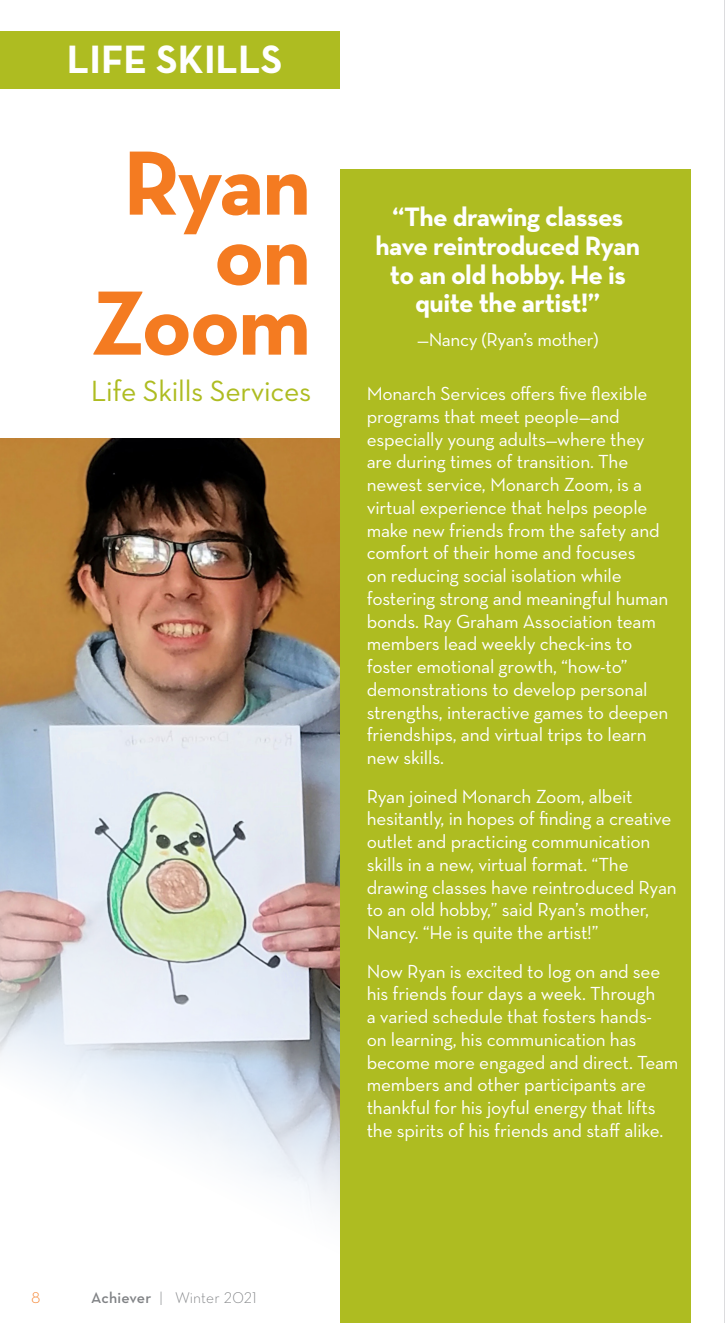
<style>
.page{position:relative;width:725px;height:1323px;background:#fff}
.page>*{position:absolute;margin:0;border:0;box-sizing:border-box;transform-origin:0 0}
.t1{font:700 92.75px/70px "Neutra Text";letter-spacing:-.025em;color:#f47b21;text-align:right}
.t2{font:700 40.25px "Neutra Text";color:#fff}
.t3{font:29.75px "Neutra Text";letter-spacing:-.01em;color:#aebc21}
.t4{font:700 27.12px/28.9px "Neutra Text";letter-spacing:-.02em;color:#fff;text-align:center}
.t5{font:19.25px/22.8px "Neutra Text";letter-spacing:-.01em;color:#fff}
.t6{font:15.75px "Neutra Text Light Alt";letter-spacing:.01em;color:#808285}
.t7{font:15.75px "Neutra Text Light Alt";color:#f47b21}
.s1{font-family:"Neutra Text";font-weight:600}
</style>
<div class="page">
<img style="left:0;top:439px;width:340px;height:771px">
<div style="left:0;top:32px;width:340px;height:57px;background:#aebc21"></div>
<div style="left:340px;top:169px;width:350px;height:1154px;background:#aebc21"></div>
<hr style="left:724px;top:0;width:1px;height:1323px;background:#babbbe">
<p class="t2" style="left:67px;top:35px;width:217px">LIFE SKILLS</p>
<p class="t1" style="left:91px;top:146px;width:222px">Ryan on<br>Zoom</p>
<p class="t3" style="left:91px;top:373px;width:222px">Life Skills Services</p>
<p class="t5" style="left:366px;top:382px;width:303px">Monarch Services offers five flexible programs that meet people—and especially young adults—where they are during times of transition. The newest service, Monarch Zoom, is a virtual experience that helps people make new friends from the safety and comfort of their home and focuses<br>on reducing social isolation while fostering strong and meaningful human bonds. Ray Graham Association team members lead weekly check-ins to foster emotional growth, “how-to” demonstrations to develop personal strengths, interactive games to deepen friendships, and virtual trips to learn new skills.</p>
<p class="t5" style="left:366px;top:784px;width:311px">Ryan joined Monarch Zoom, albeit hesitantly, in hopes of finding a creative outlet and practicing communication skills in a new, virtual format. “The drawing classes have reintroduced Ryan to an old hobby,” said Ryan’s mother, Nancy. “He is quite the artist!”</p>
<p class="t5" style="left:366px;top:959px;width:313px">Now Ryan is excited to log on and see his friends four days a week. Through<br>a varied schedule that fosters hands-<br>on learning, his communication has become more engaged and direct. Team members and other participants are thankful for his joyful energy that lifts the spirits of his friends and staff alike.</p>
<p class="t4" style="left:375px;top:201px;width:266px">“The drawing classes have reintroduced Ryan to an old hobby. He is quite the artist!”</p>
<p class="t5" style="left:417px;top:327px;width:183px">—Nancy (Ryan’s mother)</p>
<p class="t7" style="left:32px;top:1288px;width:10px">8</p>
<p class="t6" style="left:91px;top:1288px;width:167px"><span class="s1">Achiever</span> | Winter 2021</p>
</div>
